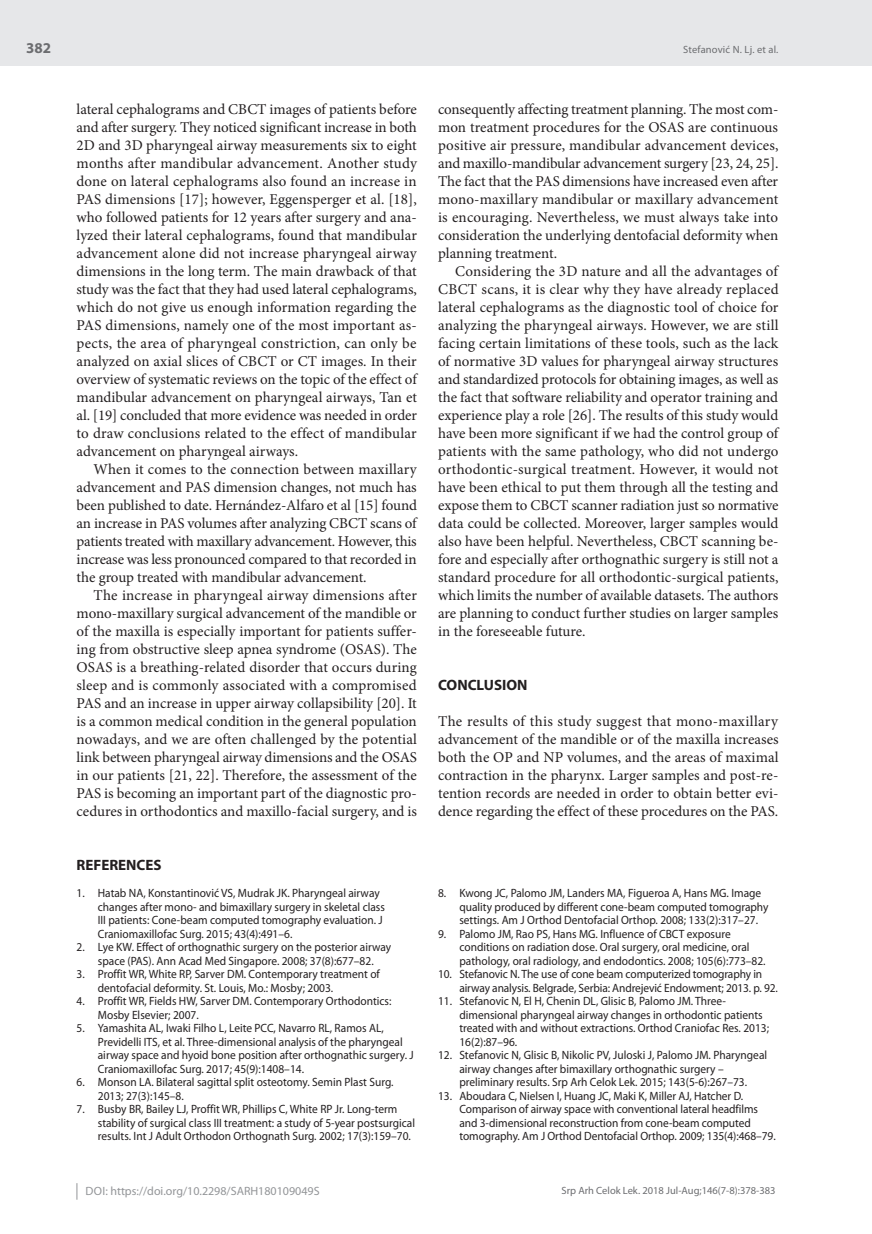
<style>
.page{position:relative;width:872px;height:1234px;background:#fff}
.page>*{position:absolute;margin:0;border:0;box-sizing:border-box;transform-origin:0 0}
.t1{font:15px/18px "Minion Pro";letter-spacing:-.005em;color:#231f20;text-align:justify}
.t2{font:700 15px "Myriad Pro";color:#231f20}
.t3{font:700 15px "Myriad Pro";color:#6c6d70}
.t4{font:12px/13.5px "Myriad Pro";color:#231f20;scale:.95 1}
.t5{font:12px "Myriad Pro";color:#939598}
.t6{font:10.5px "Myriad Pro";color:#6c6d70}
</style>
<div class="page">
<div style="left:0;top:0;width:872px;height:66px;background:#e6e7e9"></div>
<svg style="left:77px;top:1183px;width:1px;height:16px"></svg>
<p class="t3" style="left:26px;top:38px;width:26px">382</p>
<p class="t1" style="left:77px;top:100px;width:342px">lateral cephalograms and CBCT images of patients before and after surgery. They noticed significant increase in both 2D and 3D pharyngeal airway measurements six to eight months after mandibular advancement. Another study done on lateral cephalograms also found an increase in PAS dimensions [17]; however, Eggensperger et al. [18], who followed patients for 12 years after surgery and ana&shy;lyzed their lateral cephalograms, found that mandibular advancement alone did not increase pharyngeal airway dimensions in the long term. The main drawback of that study was the fact that they had used lateral cephalograms, which do not give us enough information regarding the PAS dimensions, namely one of the most important as&shy;pects, the area of pharyngeal constriction, can only be analyzed on axial slices of CBCT or CT images. In their overview of systematic reviews on the topic of the effect of mandibular advancement on pharyngeal airways, Tan et al. [19] concluded that more evidence was needed in order to draw conclusions related to the effect of mandibular advancement on pharyngeal airways.</p>
<p class="t1" style="left:77px;top:460px;width:342px;text-indent:17px">When it comes to the connection between maxillary advancement and PAS dimension changes, not much has been published to date. Hernández-Alfaro et al [15] found an increase in PAS volumes after analyzing CBCT scans of patients treated with maxillary advancement. However, this increase was less pronounced compared to that recorded in the group treated with mandibular advancement.</p>
<p class="t1" style="left:77px;top:586px;width:342px;text-indent:17px">The increase in pharyngeal airway dimensions after mono-maxillary surgical advancement of the mandible or of the maxilla is especially important for patients suffer&shy;ing from obstructive sleep apnea syndrome (OSAS). The OSAS is a breathing-related disorder that occurs during sleep and is commonly associated with a compromised PAS and an increase in upper airway collapsibility [20]. It is a common medical condition in the general population nowadays, and we are often challenged by the potential link between pharyngeal airway dimensions and the OSAS in our patients [21, 22]. Therefore, the assessment of the PAS is becoming an important part of the diagnostic pro&shy;cedures in orthodontics and maxillo-facial surgery, and is</p>
<p class="t2" style="left:77px;top:855px;width:87px">REFERENCES</p>
<p class="t4" style="left:98px;top:886px;width:304px;text-indent:-21px">1. Hatab NA, Konstantinović VS, Mudrak JK. Pharyngeal airway changes after mono- and bimaxillary surgery in skeletal class III patients: Cone-beam computed tomography evaluation. J Craniomaxillofac Surg. 2015; 43(4):491–6.</p>
<p class="t4" style="left:77px;top:940px;width:333px;text-align:center">2. Lye KW. Effect of orthognathic surgery on the posterior airway space (PAS). Ann Acad Med Singapore. 2008; 37(8):677–82.</p>
<p class="t4" style="left:98px;top:967px;width:298px;text-indent:-21px">3. Proffit WR, White RP, Sarver DM. Contemporary treatment of dentofacial deformity. St. Louis, Mo.: Mosby; 2003.</p>
<p class="t4" style="left:98px;top:994px;width:310px;text-indent:-21px">4. Proffit WR, Fields HW, Sarver DM. Contemporary Orthodontics:<br>Mosby Elsevier; 2007.</p>
<p class="t4" style="left:98px;top:1021px;width:334px;text-indent:-21px">5. Yamashita AL, Iwaki Filho L, Leite PCC, Navarro RL, Ramos AL, Previdelli ITS, et al. Three-dimensional analysis of the pharyngeal airway space and hyoid bone position after orthognathic surgery. J Craniomaxillofac Surg. 2017; 45(9):1408–14.</p>
<p class="t4" style="left:98px;top:1075px;width:313px;text-indent:-21px">6. Monson LA. Bilateral sagittal split osteotomy. Semin Plast Surg.<br>2013; 27(3):145–8.</p>
<p class="t4" style="left:98px;top:1102px;width:335px;text-indent:-21px">7. Busby BR, Bailey LJ, Proffit WR, Phillips C, White RP Jr. Long-term stability of surgical class III treatment: a study of 5-year postsurgical results. Int J Adult Orthodon Orthognath Surg. 2002; 17(3):159–70.</p>
<p class="t5" style="left:86px;top:1183px;width:235px">doi : https://doi.org/10.2298/SARH180109049S</p>
<p class="t6" style="left:683px;top:43px;width:97px">Stefanović N. Lj. et al.</p>
<p class="t1" style="left:438px;top:100px;width:342px">consequently affecting treatment planning. The most com&shy;mon treatment procedures for the OSAS are continuous positive air pressure, mandibular advancement devices, and maxillo-mandibular advancement surgery [23, 24, 25].<br>The fact that the PAS dimensions have increased even after mono-maxillary mandibular or maxillary advancement is encouraging. Nevertheless, we must always take into consideration the underlying dentofacial deformity when planning treatment.</p>
<p class="t1" style="left:438px;top:262px;width:342px;text-indent:17px">Considering the 3D nature and all the advantages of CBCT scans, it is clear why they have already replaced lateral cephalograms as the diagnostic tool of choice for analyzing the pharyngeal airways. However, we are still facing certain limitations of these tools, such as the lack of normative 3D values for pharyngeal airway structures and standardized protocols for obtaining images, as well as the fact that software reliability and operator training and experience play a role [26]. The results of this study would have been more significant if we had the control group of patients with the same pathology, who did not undergo orthodontic-surgical treatment. However, it would not have been ethical to put them through all the testing and expose them to CBCT scanner radiation just so normative data could be collected. Moreover, larger samples would also have been helpful. Nevertheless, CBCT scanning be&shy;fore and especially after orthognathic surgery is still not a standard procedure for all orthodontic-surgical patients, which limits the number of available datasets. The authors are planning to conduct further studies on larger samples in the foreseeable future.</p>
<p class="t2" style="left:438px;top:675px;width:91px">CONCLUSION</p>
<p class="t1" style="left:438px;top:712px;width:342px">The results of this study suggest that mono-maxillary advancement of the mandible or of the maxilla increases both the OP and NP volumes, and the areas of maximal contraction in the pharynx. Larger samples and post-re&shy;tention records are needed in order to obtain better evi&shy;dence regarding the effect of these procedures on the PAS.</p>
<p class="t4" style="left:459px;top:886px;width:327px;text-indent:-21px">8. Kwong JC, Palomo JM, Landers MA, Figueroa A, Hans MG. Image quality produced by different cone-beam computed tomography settings. Am J Orthod Dentofacial Orthop. 2008; 133(2):317–27.</p>
<p class="t4" style="left:459px;top:926px;width:324px;text-indent:-21px">9. Palomo JM, Rao PS, Hans MG. Influence of CBCT exposure conditions on radiation dose. Oral surgery, oral medicine, oral pathology, oral radiology, and endodontics. 2008; 105(6):773–82.</p>
<p class="t4" style="left:459px;top:967px;width:337px;text-indent:-21px">10. Stefanovic N. The use of cone beam computerized tomography in airway analysis. Belgrade, Serbia: Andrejević Endowment; 2013. p. 92.</p>
<p class="t4" style="left:459px;top:994px;width:327px;text-indent:-21px">11. Stefanovic N, El H, Chenin DL, Glisic B, Palomo JM. Three&shy;dimensional pharyngeal airway changes in orthodontic patients treated with and without extractions. Orthod Craniofac Res. 2013; 16(2):87–96.</p>
<p class="t4" style="left:459px;top:1048px;width:325px;text-indent:-21px">12. Stefanovic N, Glisic B, Nikolic PV, Juloski J, Palomo JM. Pharyngeal airway changes after bimaxillary orthognathic surgery – preliminary results. Srp Arh Celok Lek. 2015; 143(5-6):267–73.</p>
<p class="t4" style="left:459px;top:1088px;width:334px;text-indent:-21px">13. Aboudara C, Nielsen I, Huang JC, Maki K, Miller AJ, Hatcher D.<br>Comparison of airway space with conventional lateral headfilms and 3-dimensional reconstruction from cone-beam computed tomography. Am J Orthod Dentofacial Orthop. 2009; 135(4):468–79.</p>
<p class="t6" style="left:561px;top:1184px;width:216px">Srp Arh Celok Lek. 2018 Jul-Aug;146(7-8):378-383</p>
</div>
